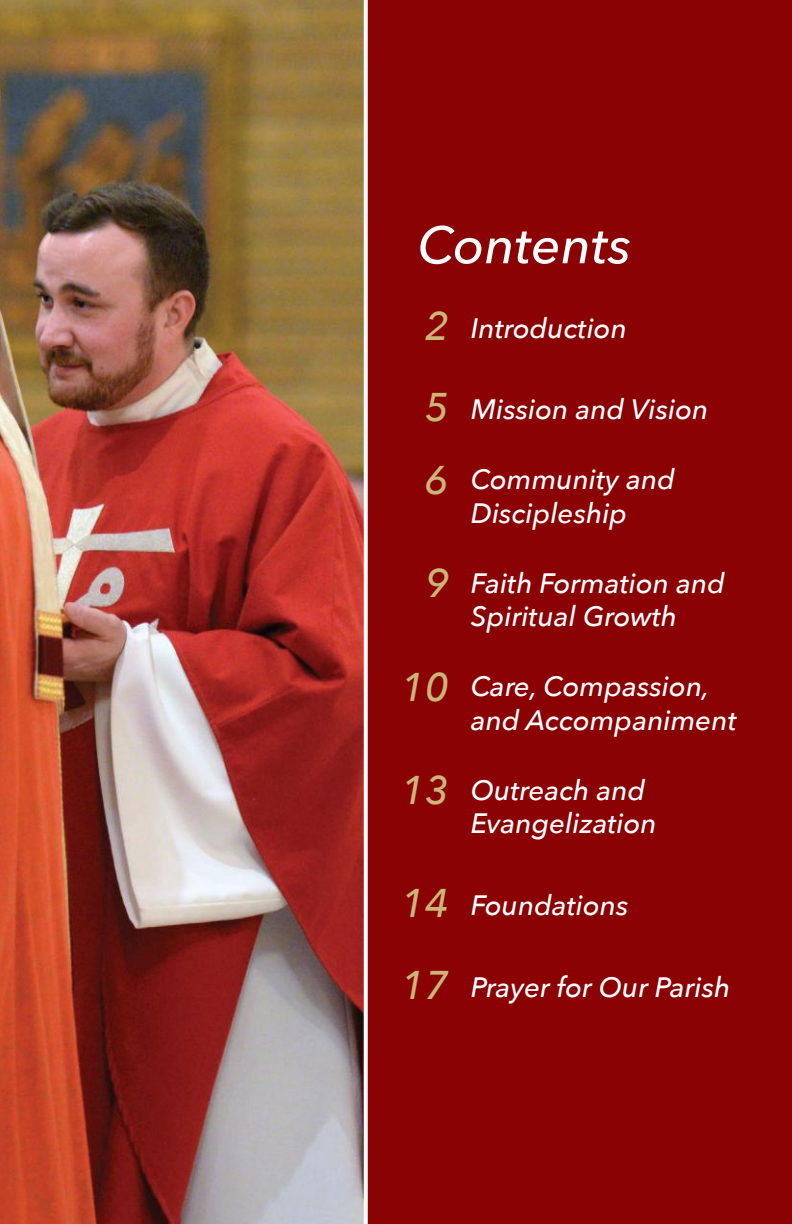
<style>
.page{position:relative;width:792px;height:1224px;background:#fff}
.page>*{position:absolute;margin:0;border:0;box-sizing:border-box;transform-origin:0 0}
.t1{font:italic 500 52px "Avenir Next";color:#fff}
.t2{font:italic 500 40px "Avenir Next";color:#cbb677}
.t3{font:italic 500 28px/33.6px "Avenir Next";color:#fff}
.s1{font-size:40px;color:#cbb677}
</style>
<div class="page">
<img style="left:0;top:0;width:364px;height:1224px">
<div style="left:367px;top:0;width:425px;height:1224px;background:#8b0204"></div>
<svg style="left:367px;top:0;width:1px;height:1224px"></svg>
<h1 class="t1" style="left:418px;top:201px;width:215px">Contents</h1>
<p class="t3" style="left:425px;top:310px;width:203px"><span class="s1">2</span> Introduction</p>
<p class="t3" style="left:425px;top:392px;width:285px"><span class="s1">5</span> Mission and Vision</p>
<h2 class="t2" style="left:425px;top:446px;width:25px">6</h2>
<p class="t3" style="left:471px;top:462px;width:206px">Community and<br>Discipleship</p>
<h2 class="t2" style="left:425px;top:550px;width:25px">9</h2>
<p class="t3" style="left:471px;top:565px;width:256px">Faith Formation and<br>Spiritual Growth</p>
<h2 class="t2" style="left:401px;top:653px;width:49px">10</h2>
<p class="t3" style="left:471px;top:668px;width:267px">Care, Compassion, and Accompaniment</p>
<h2 class="t2" style="left:401px;top:756px;width:49px">13</h2>
<p class="t3" style="left:471px;top:772px;width:188px">Outreach and<br>Evangelization</p>
<p class="t3" style="left:401px;top:887px;width:229px"><span class="s1">14</span> Foundations</p>
<p class="t3" style="left:401px;top:969px;width:331px"><span class="s1">17</span> Prayer for Our Parish</p>
</div>
